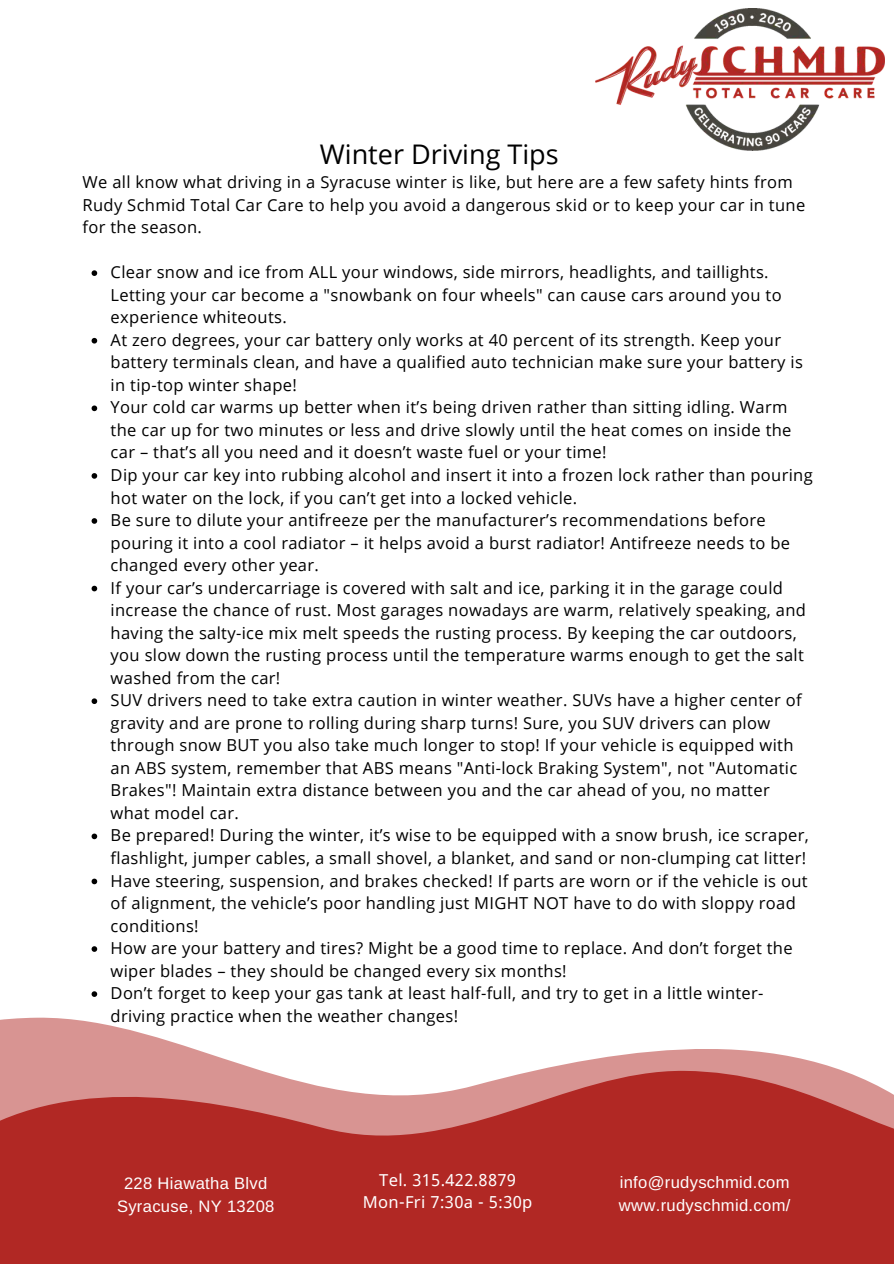
<style>
.page{position:relative;width:894px;height:1264px;background:#fff}
.page>*{position:absolute;margin:0;border:0;box-sizing:border-box;transform-origin:0 0}
.t1{font:27px "Open Sans";color:#000}
.t2{font:16.5px/22.5px "Open Sans";letter-spacing:.02em;color:#000}
.t3{font:16.5px/22.5px "Arimo";letter-spacing:.02em;color:#fff;text-align:center}
.t4{font:16.5px/22.5px "Noto Sans Devanagari";letter-spacing:.02em;color:#fff;text-align:center}
.s1{font-family:"Noto Sans"}
</style>
<div class="page">
<svg style="left:91px;top:270px;width:6px;height:6px"></svg>
<svg style="left:91px;top:338px;width:6px;height:5px"></svg>
<svg style="left:91px;top:405px;width:6px;height:6px"></svg>
<svg style="left:91px;top:473px;width:6px;height:5px"></svg>
<svg style="left:91px;top:518px;width:6px;height:6px"></svg>
<svg style="left:91px;top:585px;width:6px;height:6px"></svg>
<svg style="left:91px;top:698px;width:6px;height:6px"></svg>
<svg style="left:91px;top:833px;width:6px;height:6px"></svg>
<svg style="left:91px;top:878px;width:6px;height:6px"></svg>
<svg style="left:91px;top:946px;width:6px;height:5px"></svg>
<svg style="left:91px;top:991px;width:6px;height:5px"></svg>
<svg style="left:0;top:1017px;width:838px;height:52px"></svg>
<svg style="left:0;top:1069px;width:893px;height:194px;background:#b93e3b"></svg>
<img style="left:595px;top:9px;width:289px;height:142px">
<h1 class="t1" style="left:320px;top:135px;width:240px">Winter Driving Tips</h1>
<p class="t2" style="left:82px;top:170px;width:724px">We all know what driving in a Syracuse winter is like, but here are a few safety hints from<br>Rudy Schmid Total Car Care to help you avoid a dangerous skid or to keep your car in tune for the season.</p>
<p class="t2" style="left:111px;top:260px;width:703px">Clear snow and ice from ALL your windows, side mirrors, headlights, and taillights.<br>Letting your car become a "snowbank on four wheels" can cause cars around you to experience whiteouts.<br>At zero degrees, your car battery only works at 40 percent of its strength. Keep your battery terminals clean, and have a qualified auto technician make sure your battery is in tip-top winter shape!<br>Your cold car warms up better when it’s being driven rather than sitting idling. Warm the car up for two minutes or less and drive slowly until the heat comes on inside the car – that’s all you need and it doesn’t waste fuel or your time!<br>Dip your car key into rubbing alcohol and insert it into a frozen lock rather than pouring hot water on the lock, if you can’t get into a locked vehicle.<br>Be sure to dilute your antifreeze per the manufacturer’s recommendations before pouring it into a cool radiator – it helps avoid a burst radiator! Antifreeze needs to be changed every other year.<br>If your car’s undercarriage is covered with salt and ice, parking it in the garage could increase the chance of rust. Most garages nowadays are warm, relatively speaking, and having the salty-ice mix melt speeds the rusting process. By keeping the car outdoors, you slow down the rusting process until the temperature warms enough to get the salt washed from the car!<br>SUV drivers need to take extra caution in winter weather. SUVs have a higher center of gravity and are prone to rolling during sharp turns! Sure, you SUV drivers can plow through snow BUT you also take much longer to stop! If your vehicle is equipped with an ABS system, remember that ABS means "Anti-lock Braking System", not "Automatic Brakes"! Maintain extra distance between you and the car ahead of you, no matter what model car.<br>Be prepared! During the winter, it’s wise to be equipped with a snow brush, ice scraper, flashlight, jumper cables, a small shovel, a blanket, and sand or non-clumping cat litter!<br>Have steering, suspension, and brakes checked! If parts are worn or if the vehicle is out of alignment, the vehicle’s poor handling just MIGHT NOT have to do with sloppy road conditions!<br>How are your battery and tires? Might be a good time to replace. And don’t forget the wiper blades – they should be changed every six months!<br>Don’t forget to keep your gas tank at least half-full, and try to get in a little winter&shy;driving practice when the weather changes!</p>
<p class="t3" style="left:117px;top:1172px;width:159px">228 Hiawatha Blvd<br>Syracuse, NY 13208</p>
<p class="t4" style="left:363px;top:1168px;width:171px"><span class="s1">Tel</span>. 315.422.8879<br><span class="s1">Mon</span>-<span class="s1">Fri</span> 7:30<span class="s1">a</span> - 5:30<span class="s1">p</span></p>
<p class="t3" style="left:618px;top:1171px;width:173px;text-align:left">info@rudyschmid.com www.rudyschmid.com/</p>
</div>
